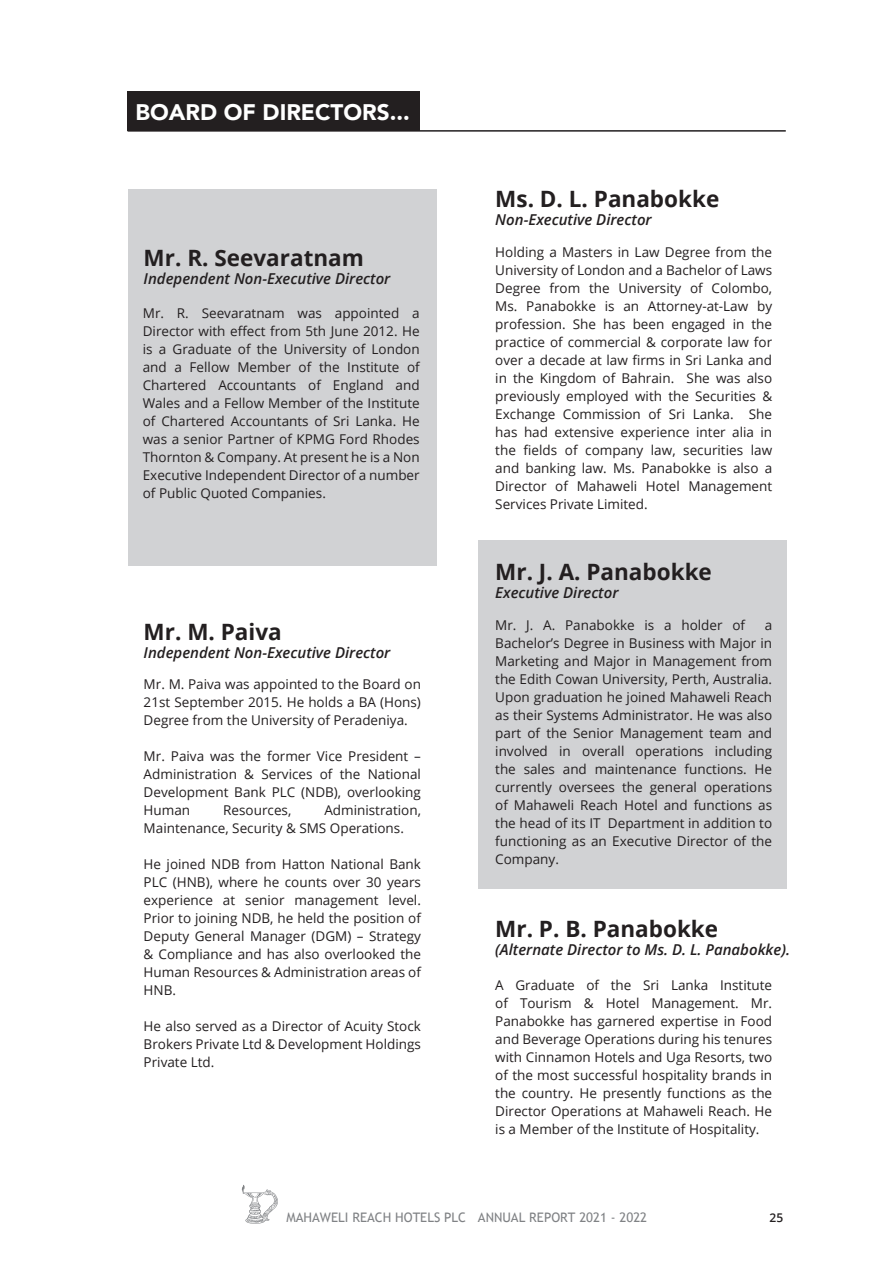
<style>
.page{position:relative;width:893px;height:1263px;background:#fff}
.page>*{position:absolute;margin:0;border:0;box-sizing:border-box;transform-origin:0 0}
.t1{font:700 22.5px "Open Sans";color:#231f20}
.t2{font:900 22.5px "Avenir";color:#fff}
.t3{font:italic 600 15px "Open Sans";color:#231f20}
.t4{font:13.5px/18px "Open Sans";color:#231f20;text-align:justify}
.t5{font:13.2px "Trebuchet MS";color:#808285}
.t6{font:600 12px "Open Sans";color:#231f20}
</style>
<div class="page">
<div style="left:128px;top:189px;width:309px;height:377px;background:#d1d2d4"></div>
<div style="left:478px;top:540px;width:308px;height:349px;background:#d1d2d4"></div>
<div style="left:128px;top:92px;width:292px;height:38px;background:#231f20"></div>
<hr style="left:128px;top:130px;width:658px;height:2px;background:#231f20">
<svg style="left:242px;top:1185px;width:36px;height:39px"></svg>
<h1 class="t2" style="left:136px;top:93px;width:276px">BOARD OF DIRECTORS...</h1>
<h1 class="t1" style="left:144px;top:242px;width:222px">Mr. R. Seevaratnam</h1>
<p class="t3" style="left:144px;top:268px;width:248px">Independent Non-Executive Director</p>
<p class="t4" style="left:143px;top:304px;width:278px">Mr. R. Seevaratnam was appointed a Director with effect from 5th June 2012. He is a Graduate of the University of London and a Fellow Member of the Institute of Chartered Accountants of England and Wales and a Fellow Member of the Institute of Chartered Accountants of Sri Lanka. He was a senior Partner of KPMG Ford Rhodes Thornton &amp; Company. At present he is a Non Executive Independent Director of a number of Public Quoted Companies.</p>
<h1 class="t1" style="left:144px;top:616px;width:140px">Mr. M. Paiva</h1>
<p class="t3" style="left:144px;top:642px;width:248px">Independent Non-Executive Director</p>
<p class="t4" style="left:144px;top:674px;width:279px">Mr. M. Paiva was appointed to the Board on 21st September 2015. He holds a BA (Hons)<br>Degree from the University of Peradeniya.</p>
<p class="t4" style="left:144px;top:746px;width:279px">Mr. Paiva was the former Vice President – Administration &amp; Services of the National Development Bank PLC (NDB), overlooking Human</p>
<p class="t4" style="left:144px;top:800px;width:279px;text-indent:181px">Administration,<br>Maintenance, Security &amp; SMS Operations.</p>
<p class="t4" style="left:144px;top:854px;width:279px">He joined NDB from Hatton National Bank PLC (HNB), where he counts over 30 years experience at senior management level.<br>Prior to joining NDB, he held the position of Deputy General Manager (DGM) – Strategy &amp; Compliance and has also overlooked the Human Resources &amp; Administration areas of HNB.</p>
<p class="t4" style="left:144px;top:1016px;width:279px">He also served as a Director of Acuity Stock Brokers Private Ltd &amp; Development Holdings Private Ltd.</p>
<p class="t4" style="left:223px;top:800px;width:70px">Resources,</p>
<h1 class="t1" style="left:495px;top:183px;width:226px">Ms. D. L. Panabokke</h1>
<p class="t3" style="left:495px;top:210px;width:158px">Non-Executive Director</p>
<p class="t4" style="left:495px;top:243px;width:278px">Holding a Masters in Law Degree from the University of London and a Bachelor of Laws Degree from the University of Colombo, Ms. Panabokke is an Attorney-at-Law by profession. She has been engaged in the practice of commercial &amp; corporate law for over a decade at law firms in Sri Lanka and in the Kingdom of Bahrain. She was also previously employed with the Securities &amp; Exchange Commission of Sri Lanka. She has had extensive experience inter alia in the fields of company law, securities law and banking law. Ms. Panabokke is also a Director of Mahaweli Hotel Management Services Private Limited.</p>
<h1 class="t1" style="left:495px;top:556px;width:218px">Mr. J. A. Panabokke</h1>
<p class="t3" style="left:495px;top:582px;width:125px">Executive Director</p>
<p class="t4" style="left:495px;top:616px;width:251px">Mr. J. A. Panabokke is a holder of</p>
<p class="t4" style="left:495px;top:616px;width:278px;text-indent:269px">a Bachelor’s Degree in Business with Major in Marketing and Major in Management from the Edith Cowan University, Perth, Australia.<br>Upon graduation he joined Mahaweli Reach as their Systems Administrator. He was also part of the Senior Management team and involved in overall operations including the sales and maintenance functions. He currently oversees the general operations of Mahaweli Reach Hotel and functions as the head of its IT Department in addition to functioning as an Executive Director of the Company.</p>
<h1 class="t1" style="left:495px;top:913px;width:224px">Mr. P. B. Panabokke</h1>
<p class="t3" style="left:495px;top:939px;width:296px">(Alternate Director to Ms. D. L. Panabokke).</p>
<p class="t4" style="left:495px;top:976px;width:278px">A Graduate of the Sri Lanka Institute of Tourism &amp; Hotel Management. Mr.<br>Panabokke has garnered expertise in Food and Beverage Operations during his tenures with Cinnamon Hotels and Uga Resorts, two of the most successful hospitality brands in the country. He presently functions as the Director Operations at Mahaweli Reach. He is a Member of the Institute of Hospitality.</p>
<p class="t5" style="left:287px;top:1210px;width:362px">MAHAWELI REACH HOTELS PLC ANNUAL REPORT 2021 - 2022</p>
<p class="t6" style="left:769px;top:1209px;width:15px">25</p>
</div>
